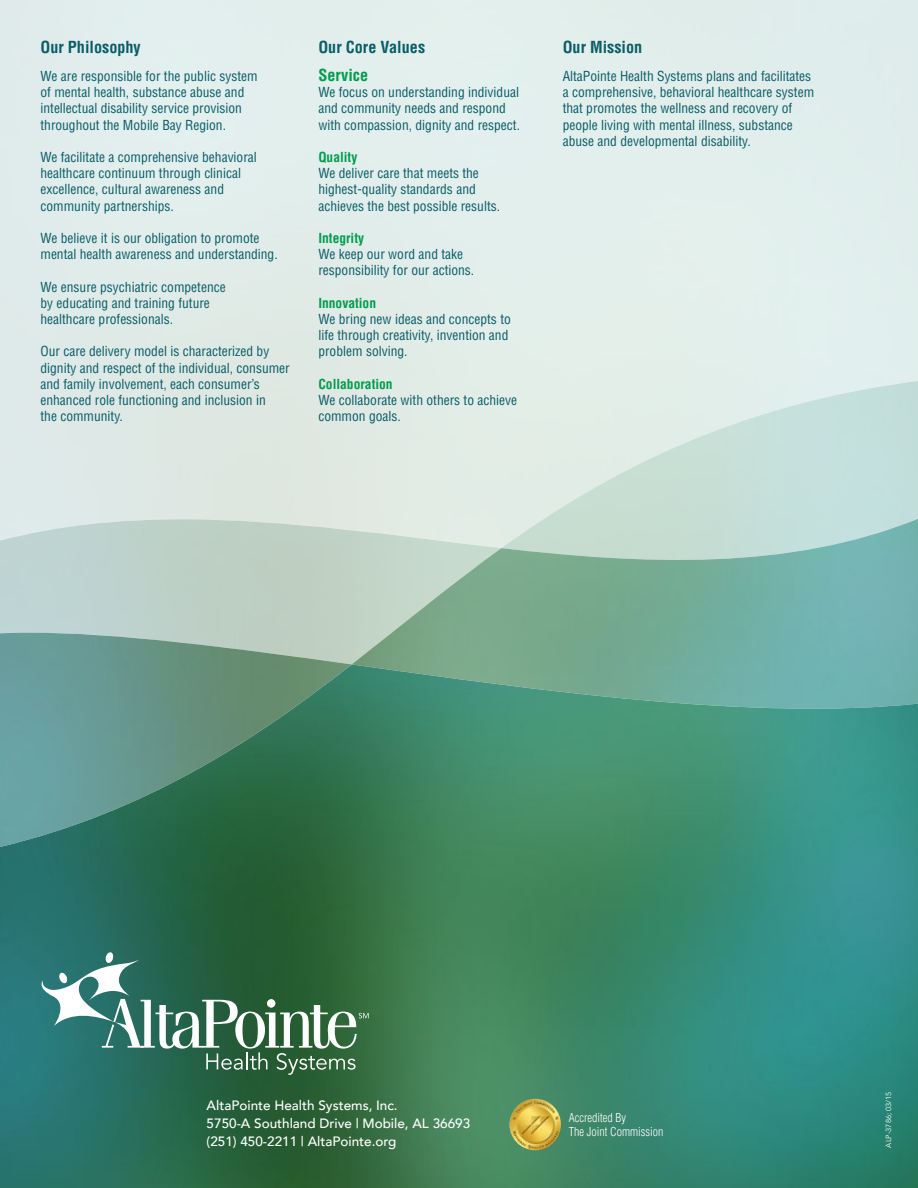
<style>
.page{position:relative;width:918px;height:1188px;background:#fff}
.page>*{position:absolute;margin:0;border:0;box-sizing:border-box;transform-origin:0 0}
.t1{font:700 condensed 16.2px "Helvetica";color:#0a5d67}
.t2{font:700 condensed 16.2px "Helvetica";color:#009d4e}
.t3{font:condensed 13.5px/16.2px "Helvetica";color:#0a5d67}
.t4{font:500 13.5px/18px "Avenir";color:#fff}
.t5{font:700 condensed 13.5px "Helvetica";color:#009d4e}
.t6{font:300 condensed 12px/14.2px "Helvetica";color:#fff}
.t7{font:7.5px "Avenir";color:#fff}
</style>
<div class="page">
<img style="left:352px;top:518px;width:566px;height:146px">
<img style="left:0;top:633px;width:352px;height:31px">
<img style="left:0;top:664px;width:918px;height:524px">
<img style="left:509px;top:1099px;width:52px;height:51px;border-radius:26px">
<svg style="left:36px;top:952px;width:333px;height:123px;background:#497e68"></svg>
<p class="t1" style="left:40px;top:37px;width:102px">Our Philosophy</p>
<p class="t3" style="left:40px;top:68px;width:219px">We are responsible for the public system of mental health, substance abuse and intellectual disability service provision throughout the Mobile Bay Region.</p>
<p class="t3" style="left:40px;top:149px;width:218px">We facilitate a comprehensive behavioral healthcare continuum through clinical excellence, cultural awareness and community partnerships.</p>
<p class="t3" style="left:40px;top:230px;width:239px">We believe it is our obligation to promote mental health awareness and understanding.</p>
<p class="t3" style="left:40px;top:278px;width:187px">We ensure psychiatric competence by educating and training future healthcare professionals.</p>
<p class="t3" style="left:40px;top:343px;width:251px">Our care delivery model is characterized by dignity and respect of the individual, consumer and family involvement, each consumer’s enhanced role functioning and inclusion in<br>the community.</p>
<p class="t1" style="left:318px;top:37px;width:108px">Our Core Values</p>
<p class="t2" style="left:318px;top:65px;width:51px">Service</p>
<p class="t3" style="left:318px;top:84px;width:203px">We focus on understanding individual and community needs and respond with compassion, dignity and respect.</p>
<p class="t5" style="left:318px;top:149px;width:41px">Quality</p>
<p class="t3" style="left:318px;top:165px;width:183px">We deliver care that meets the highest-quality standards and achieves the best possible results.</p>
<p class="t5" style="left:318px;top:230px;width:47px">Integrity</p>
<p class="t3" style="left:318px;top:246px;width:157px">We keep our word and take responsibility for our actions.</p>
<p class="t5" style="left:318px;top:295px;width:59px">Innovation</p>
<p class="t3" style="left:318px;top:311px;width:194px">We bring new ideas and concepts to life through creativity, invention and problem solving.</p>
<p class="t5" style="left:318px;top:376px;width:76px">Collaboration</p>
<p class="t3" style="left:318px;top:392px;width:200px">We collaborate with others to achieve common goals.</p>
<p class="t1" style="left:563px;top:37px;width:81px">Our Mission</p>
<p class="t3" style="left:563px;top:68px;width:253px">AltaPointe Health Systems plans and facilitates a comprehensive, behavioral healthcare system that promotes the wellness and recovery of people living with mental illness, substance abuse and developmental disability.</p>
<p class="t4" style="left:207px;top:1096px;width:265px">AltaPointe Health Systems, Inc.<br>5750-A Southland Drive | Mobile, AL 36693 (251) 450-2211 | AltaPointe.org</p>
<p class="t7" style="left:884px;top:1148px;width:58px;rotate:-90deg">ALP-3786; 03/15</p>
<p class="t6" style="left:569px;top:1111px;width:96px">Accredited By<br>The Joint Commission</p>
</div>
